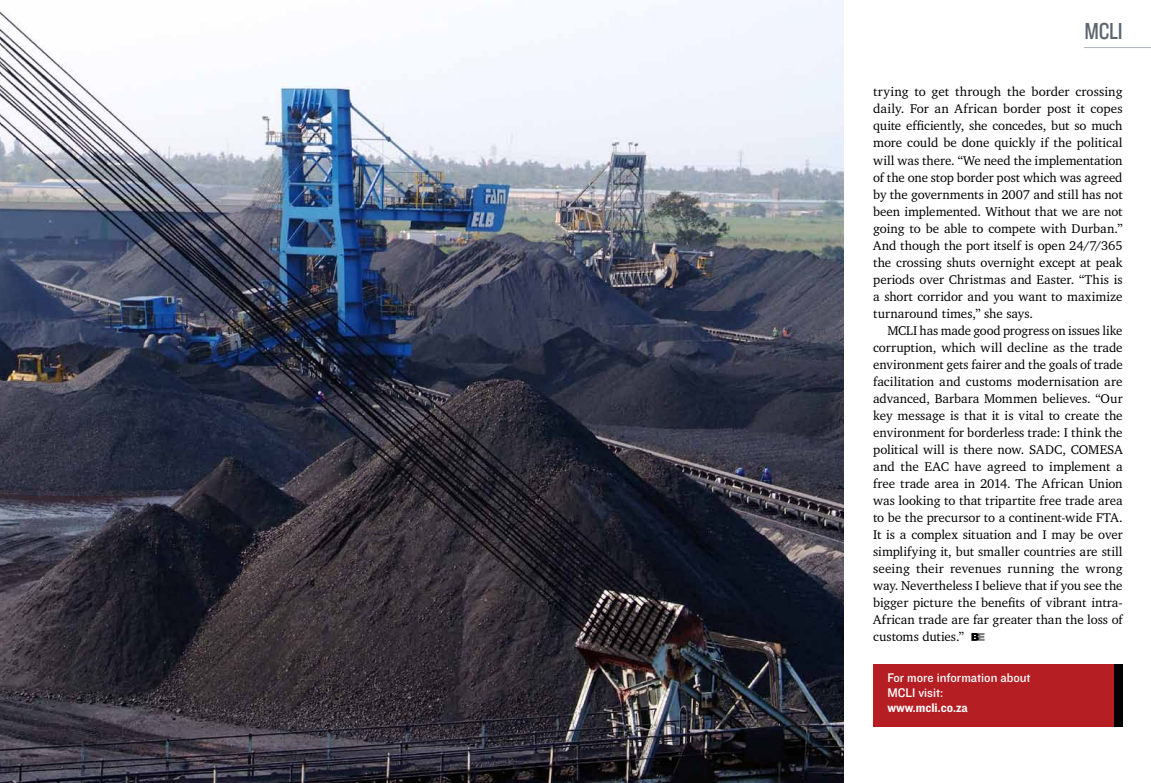
<style>
.page{position:relative;width:1151px;height:783px;background:#fff}
.page>*{position:absolute;margin:0;border:0;box-sizing:border-box;transform-origin:0 0}
.t1{font:24px "Knockout HTF29 Junior Liteweight";color:#5c6670}
.t2{font:13px/17px "Charter IT Cby BT";color:#000;text-align:justify}
.t3{font:13px/15px "Knockout HTF31 Junior Middlewt";color:#fff}
.t4{font:13px "Knockout HTF51 Middleweight";color:#fff}
</style>
<div class="page">
<img style="left:0;top:0;width:843px;height:782px">
<svg style="left:971px;top:633px;width:14px;height:7px"></svg>
<hr style="left:1084px;top:47px;width:67px;height:1px;background:#adb3b8">
<div style="left:873px;top:663px;width:250px;height:63px;background:#b51f24"></div>
<div style="left:1114px;top:663px;width:9px;height:63px;background:#000"></div>
<h1 class="t1" style="left:1084px;top:18px;width:40px">MCLI</h1>
<p class="t2" style="left:873px;top:83px;width:251px">trying to get through the border crossing daily. For an African border post it copes quite efficiently, she concedes, but so much more could be done quickly if the political will was there. “We need the implementation of the one stop border post which was agreed by the governments in 2007 and still has not been implemented. Without that we are not going to be able to compete with Durban.” And though the port itself is open 24/7/365 the crossing shuts overnight except at peak periods over Christmas and Easter. “This is a short corridor and you want to maximize turnaround times,” she says.</p>
<p class="t2" style="left:873px;top:321px;width:251px;text-indent:14px">MCLI has made good progress on issues like corruption, which will decline as the trade environment gets fairer and the goals of trade facilitation and customs modernisation are advanced, Barbara Mommen believes. “Our key message is that it is vital to create the environment for borderless trade: I think the political will is there now. SADC, COMESA and the EAC have agreed to implement a free trade area in 2014. The African Union was looking to that tripartite free trade area to be the precursor to a continent-wide FTA.<br>It is a complex situation and I may be over simplifying it, but smaller countries are still seeing their revenues running the wrong way. Nevertheless I believe that if you see the bigger picture the benefits of vibrant intra-African trade are far greater than the loss of customs duties.”</p>
<p class="t3" style="left:887px;top:670px;width:145px">For more information about<br>MCLI</p>
<p class="t3" style="left:918px;top:685px;width:26px">visit:</p>
<p class="t4" style="left:887px;top:700px;width:82px">www.mcli.co.za</p>
</div>
